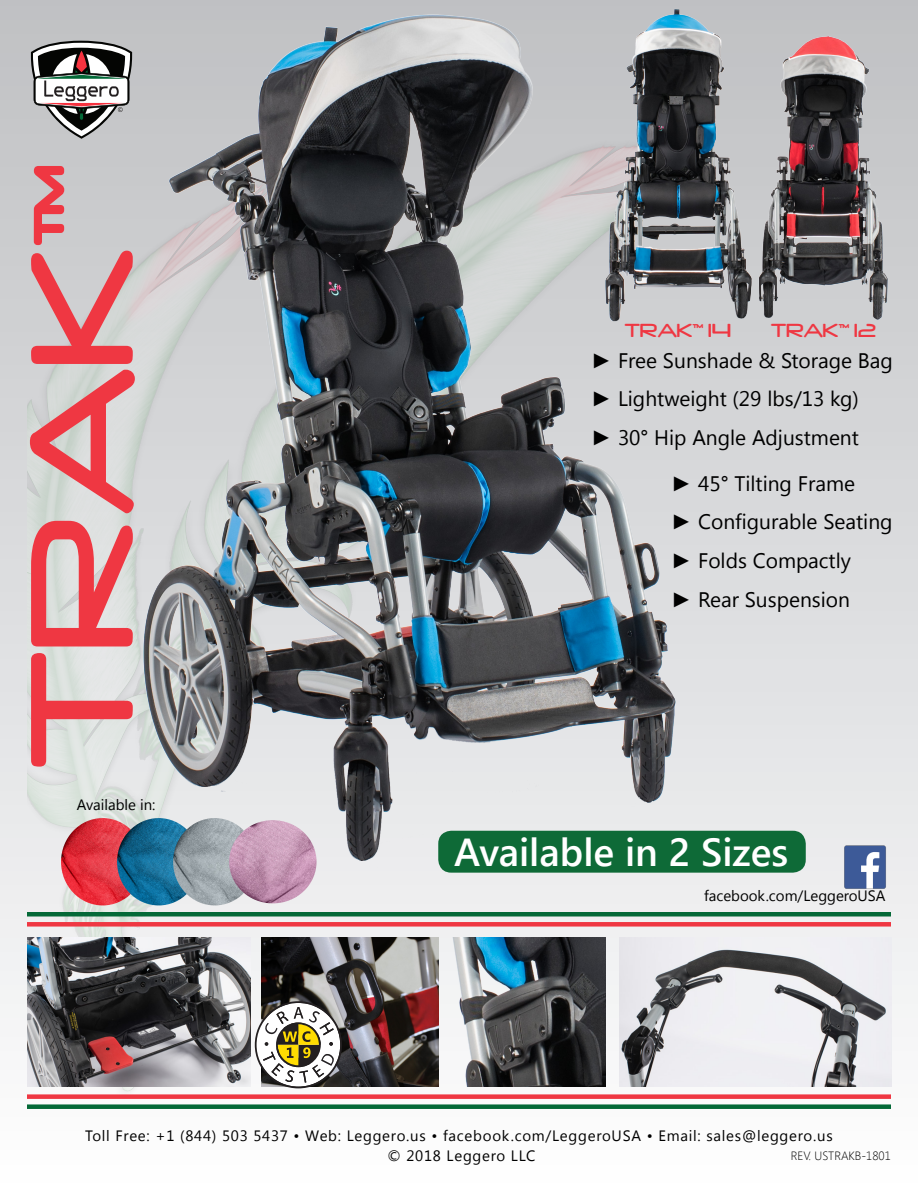
<style>
.page{position:relative;width:918px;height:1188px;background:#fff}
.page>*{position:absolute;margin:0;border:0;box-sizing:border-box;transform-origin:0 0}
.Neuropol_Title{font:171px "Neuropol";color:#ef3742}
.Sub-titles{font:600 39px "Segoe UI";color:#fff}
.Neuropol_Title-2{font:22.2px "Neuropol";color:#ef3742}
.t1{font:21px "Segoe UI";color:#000}
.t2{font:15px "Segoe UI";letter-spacing:.05em;color:#000}
.t3{font:15px "Segoe UI";color:#000}
.t4{font:300 12px "Segoe UI";color:#000}
.s1{font-family:"Arial";font-weight:700}
</style>
<div class="page">
<img style="left:0;top:0;width:918px;height:1087px">
<img style="left:27px;top:27px;width:656px;height:1067px">
<svg style="left:31px;top:41px;width:94px;height:97px"></svg>
<img style="left:261px;top:938px;width:177px;height:149px">
<hr style="left:27px;top:912px;width:864px;height:4px;background:#046937">
<div style="left:27px;top:922px;width:864px;height:5px;background:#ef3742"></div>
<div style="left:27px;top:1104px;width:864px;height:5px;background:#046937"></div>
<div style="left:27px;top:1094px;width:864px;height:5px;background:#ef3742"></div>
<img style="left:61px;top:818px;width:56px;height:87px">
<img style="left:117px;top:818px;width:56px;height:87px">
<img style="left:173px;top:874px;width:83px;height:31px">
<img style="left:229px;top:874px;width:88px;height:29px">
<img style="left:841px;top:843px;width:48px;height:48px">
<img style="left:619px;top:938px;width:272px;height:149px">
<img style="left:27px;top:938px;width:223px;height:149px">
<img style="left:452px;top:938px;width:154px;height:148px">
<svg style="left:255px;top:1001px;width:87px;height:87px"></svg>
<img style="left:701px;top:0;width:217px;height:358px">
<img style="left:125px;top:0;width:576px;height:874px">
<div style="left:438px;top:831px;width:368px;height:42px;background:#0e6a37;border-radius:13px"></div>
<p class="Neuropol_Title" style="left:-9px;top:768px;width:607px;rotate:-90deg">TRAK<sup>™</sup></p>
<p class="t3" style="left:77px;top:794px;width:80px">Available in:</p>
<p class="Neuropol_Title-2" style="left:625px;top:318px;width:108px">TRAK<sup>™</sup> 14</p>
<p class="Neuropol_Title-2" style="left:771px;top:318px;width:106px">TRAK<sup>™</sup> 12</p>
<p class="t1" style="left:591px;top:346px;width:303px"><span class="s1">►</span> Free Sunshade &amp; Storage Bag</p>
<p class="t1" style="left:591px;top:384px;width:269px"><span class="s1">►</span> Lightweight (29 lbs/13 kg)</p>
<p class="t1" style="left:591px;top:423px;width:269px"><span class="s1">►</span> 30° Hip Angle Adjustment</p>
<p class="t1" style="left:671px;top:469px;width:185px"><span class="s1">►</span> 45° Tilting Frame</p>
<p class="t1" style="left:671px;top:507px;width:223px"><span class="s1">►</span> Configurable Seating</p>
<p class="t1" style="left:671px;top:546px;width:181px"><span class="s1">►</span> Folds Compactly</p>
<p class="t1" style="left:671px;top:585px;width:181px"><span class="s1">►</span> Rear Suspension</p>
<p class="Sub-titles" style="left:454px;top:821px;width:335px">Available in 2 Sizes</p>
<p class="t3" style="left:704px;top:885px;width:183px">facebook.com/LeggeroUSA</p>
<p class="t2" style="left:85px;top:1125px;width:749px">Toll Free: +1 (844) 503 5437 • Web: Leggero.us • facebook.com/LeggeroUSA • Email: sales@leggero.us</p>
<p class="t2" style="left:387px;top:1145px;width:149px">© 2018 Leggero LLC</p>
<p class="t4" style="left:791px;top:1148px;width:102px">REV. USTRAKB-1801</p>
</div>
